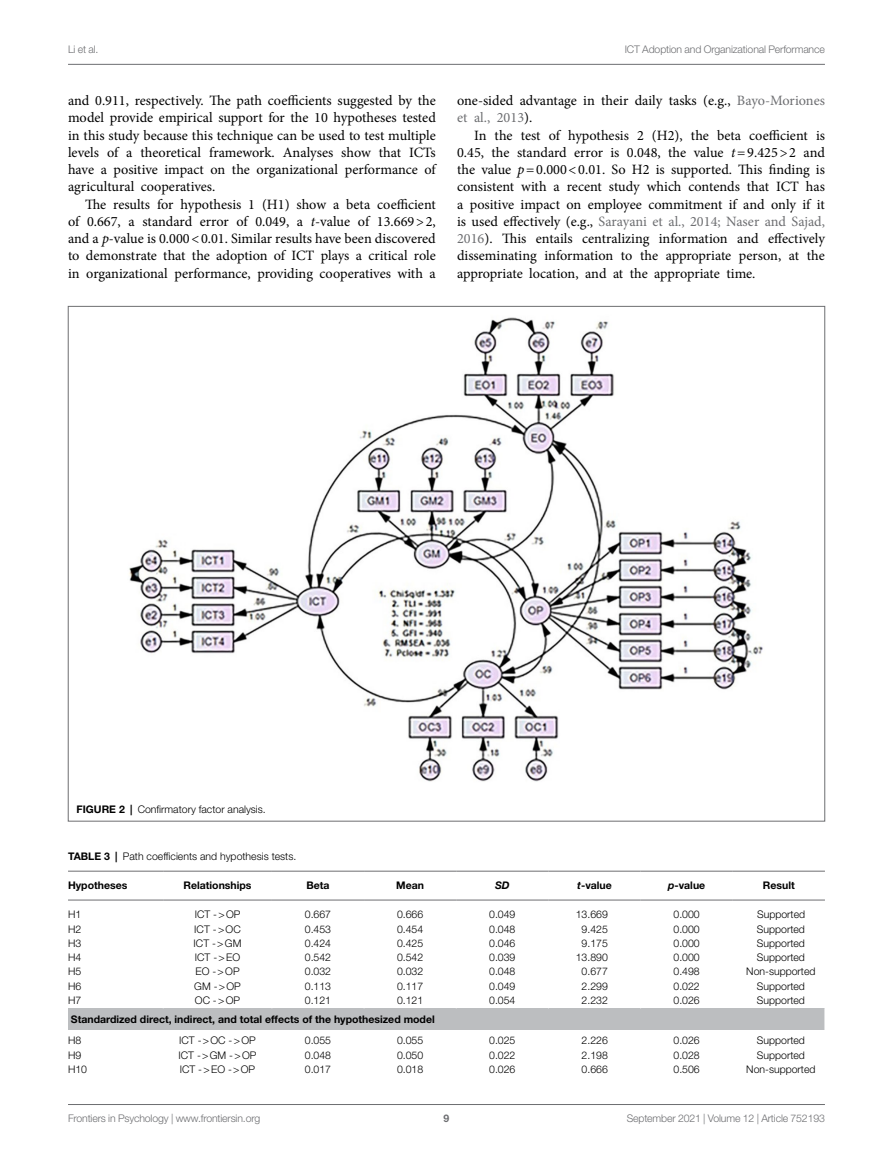
<style>
.page{position:relative;width:893px;height:1170px;background:#fff}
.page>*{position:absolute;margin:0;border:0;box-sizing:border-box;transform-origin:0 0}
.TEXT{font:14.25px/17.2px "Minion Pro";color:#000;text-align:justify}
.TB_TX{font:300 10.5px "Helvetica Neue LT Std";color:#000}
.t1{font:300 10.5px "Helvetica Neue LT Std";letter-spacing:-.015em;color:#6d6e71}
.TB_TX-2{font:700 10.5px "Helvetica Neue LT Std";color:#000}
.TB_CH{font:700 10.5px "Helvetica Neue LT Std";color:#000}
.TT{font:300 10.5px "Helvetica Neue LT Std";color:#000}
.FIG_LEG{font:300 10.5px "Helvetica Neue LT Std";color:#000}
.TB_CH-2{font:italic 700 10.5px "Helvetica Neue LT Std";color:#000}
.t2{font:700 10.5px "Helvetica Neue LT Std";color:#6d6e71}
.s1{font-style:italic}
.s2{color:#6d6e71}
.s3{font-weight:700}
</style>
<div class="page">
<hr style="left:68px;top:64px;width:757px;height:1px;background:#6d6e71">
<hr style="left:68px;top:1104px;width:757px;height:1px;background:#6d6e71">
<img style="left:129px;top:317px;width:634px;height:465px">
<div style="left:68px;top:1008px;width:757px;height:21px;background:#bcbec0"></div>
<hr style="left:163px;top:870px;width:109px;height:1px;background:#6d6e71">
<hr style="left:272px;top:870px;width:92px;height:1px;background:#6d6e71">
<hr style="left:364px;top:870px;width:92px;height:1px;background:#6d6e71">
<hr style="left:456px;top:870px;width:92px;height:1px;background:#6d6e71">
<hr style="left:548px;top:870px;width:93px;height:1px;background:#6d6e71">
<hr style="left:641px;top:870px;width:92px;height:1px;background:#6d6e71">
<hr style="left:733px;top:870px;width:92px;height:1px;background:#6d6e71">
<hr style="left:68px;top:870px;width:95px;height:1px;background:#6d6e71">
<hr style="left:68px;top:899px;width:95px;height:1px;background:#6d6e71">
<hr style="left:163px;top:899px;width:109px;height:1px;background:#6d6e71">
<hr style="left:272px;top:899px;width:92px;height:1px;background:#6d6e71">
<hr style="left:364px;top:899px;width:92px;height:1px;background:#6d6e71">
<hr style="left:456px;top:899px;width:92px;height:1px;background:#6d6e71">
<hr style="left:548px;top:899px;width:93px;height:1px;background:#6d6e71">
<hr style="left:641px;top:899px;width:92px;height:1px;background:#6d6e71">
<hr style="left:733px;top:899px;width:92px;height:1px;background:#6d6e71">
<p class="t1" style="left:68px;top:42px;width:32px">Li et al.</p>
<p class="t1" style="left:625px;top:42px;width:202px">ICT Adoption and Organizational Performance</p>
<p class="TEXT" style="left:68px;top:92px;width:369px">and 0.911, respectively. The path coefficients suggested by the model provide empirical support for the 10 hypotheses tested in this study because this technique can be used to test multiple levels of a theoretical framework. Analyses show that ICTs have a positive impact on the organizational performance of agricultural cooperatives.</p>
<p class="TEXT" style="left:68px;top:195px;width:369px;text-indent:17px">The results for hypothesis 1 (H1) show a beta coefficient of 0.667, a standard error of 0.049, a <span class="s1">t</span>-value of 13.669&gt;2, and a <span class="s1">p</span>-value is 0.000&lt;0.01. Similar results have been discovered to demonstrate that the adoption of ICT plays a critical role in organizational performance, providing cooperatives with a</p>
<p class="TEXT" style="left:457px;top:92px;width:369px">one-sided advantage in their daily tasks (e.g., <span class="s2">Bayo-Moriones et al., 2013</span>).</p>
<p class="TEXT" style="left:457px;top:126px;width:369px;text-indent:17px">In the test of hypothesis 2 (H2), the beta coefficient is 0.45, the standard error is 0.048, the value <span class="s1">t</span>=9.425&gt;2 and the value <span class="s1">p</span>=0.000&lt;0.01. So H2 is supported. This finding is consistent with a recent study which contends that ICT has a positive impact on employee commitment if and only if it is used effectively (e.g., <span class="s2">Sarayani et al., 2014; Naser and Sajad, 2016</span>). This entails centralizing information and effectively disseminating information to the appropriate person, at the appropriate location, and at the appropriate time.</p>
<p class="FIG_LEG" style="left:77px;top:802px;width:191px"><span class="s3">FIGURE 2 |</span> Confirmatory factor analysis.</p>
<p class="TT" style="left:68px;top:850px;width:230px"><span class="s3">TABLE 3 |</span> Path coefficients and hypothesis tests.</p>
<p class="TB_CH" style="left:68px;top:879px;width:61px">Hypotheses</p>
<p class="TB_CH" style="left:184px;top:879px;width:70px">Relationships</p>
<p class="TB_CH" style="left:306px;top:879px;width:25px">Beta</p>
<p class="TB_CH" style="left:396px;top:879px;width:29px">Mean</p>
<p class="TB_CH-2" style="left:495px;top:879px;width:16px">SD</p>
<p class="TB_CH" style="left:577px;top:879px;width:36px"><span class="s1">t</span>-value</p>
<p class="TB_CH" style="left:668px;top:879px;width:39px"><span class="s1">p</span>-value</p>
<p class="TB_CH" style="left:763px;top:879px;width:33px">Result</p>
<p class="TB_TX" style="left:68px;top:908px;width:15px">H1</p>
<p class="TB_TX" style="left:195px;top:908px;width:47px">ICT -&gt;OP</p>
<p class="TB_TX" style="left:305px;top:908px;width:28px">0.667</p>
<p class="TB_TX" style="left:397px;top:908px;width:28px">0.666</p>
<p class="TB_TX" style="left:489px;top:908px;width:28px">0.049</p>
<p class="TB_TX" style="left:576px;top:908px;width:34px">13.669</p>
<p class="TB_TX" style="left:673px;top:908px;width:28px">0.000</p>
<p class="TB_TX" style="left:757px;top:908px;width:50px">Supported</p>
<p class="TB_TX" style="left:68px;top:922px;width:15px">H2</p>
<p class="TB_TX" style="left:194px;top:922px;width:48px">ICT -&gt;OC</p>
<p class="TB_TX" style="left:305px;top:922px;width:28px">0.453</p>
<p class="TB_TX" style="left:397px;top:922px;width:28px">0.454</p>
<p class="TB_TX" style="left:489px;top:922px;width:28px">0.048</p>
<p class="TB_TX" style="left:582px;top:922px;width:28px">9.425</p>
<p class="TB_TX" style="left:673px;top:922px;width:28px">0.000</p>
<p class="TB_TX" style="left:757px;top:922px;width:50px">Supported</p>
<p class="TB_TX" style="left:68px;top:936px;width:15px">H3</p>
<p class="TB_TX" style="left:194px;top:936px;width:49px">ICT -&gt;GM</p>
<p class="TB_TX" style="left:305px;top:936px;width:28px">0.424</p>
<p class="TB_TX" style="left:397px;top:936px;width:28px">0.425</p>
<p class="TB_TX" style="left:489px;top:936px;width:28px">0.046</p>
<p class="TB_TX" style="left:582px;top:936px;width:28px">9.175</p>
<p class="TB_TX" style="left:673px;top:936px;width:28px">0.000</p>
<p class="TB_TX" style="left:757px;top:936px;width:50px">Supported</p>
<p class="TB_TX" style="left:68px;top:950px;width:15px">H4</p>
<p class="TB_TX" style="left:195px;top:950px;width:47px">ICT -&gt;EO</p>
<p class="TB_TX" style="left:305px;top:950px;width:28px">0.542</p>
<p class="TB_TX" style="left:397px;top:950px;width:28px">0.542</p>
<p class="TB_TX" style="left:489px;top:950px;width:28px">0.039</p>
<p class="TB_TX" style="left:576px;top:950px;width:34px">13.890</p>
<p class="TB_TX" style="left:673px;top:950px;width:28px">0.000</p>
<p class="TB_TX" style="left:757px;top:950px;width:50px">Supported</p>
<p class="TB_TX" style="left:68px;top:965px;width:15px">H5</p>
<p class="TB_TX" style="left:195px;top:965px;width:46px">EO -&gt;OP</p>
<p class="TB_TX" style="left:305px;top:965px;width:28px">0.032</p>
<p class="TB_TX" style="left:397px;top:965px;width:28px">0.032</p>
<p class="TB_TX" style="left:489px;top:965px;width:28px">0.048</p>
<p class="TB_TX" style="left:582px;top:965px;width:28px">0.677</p>
<p class="TB_TX" style="left:673px;top:965px;width:28px">0.498</p>
<p class="TB_TX" style="left:746px;top:965px;width:71px">Non-supported</p>
<p class="TB_TX" style="left:68px;top:979px;width:15px">H6</p>
<p class="TB_TX" style="left:194px;top:979px;width:48px">GM -&gt;OP</p>
<p class="TB_TX" style="left:305px;top:979px;width:28px">0.113</p>
<p class="TB_TX" style="left:397px;top:979px;width:28px">0.117</p>
<p class="TB_TX" style="left:489px;top:979px;width:28px">0.049</p>
<p class="TB_TX" style="left:582px;top:979px;width:28px">2.299</p>
<p class="TB_TX" style="left:673px;top:979px;width:28px">0.022</p>
<p class="TB_TX" style="left:757px;top:979px;width:50px">Supported</p>
<p class="TB_TX" style="left:68px;top:993px;width:15px">H7</p>
<p class="TB_TX" style="left:195px;top:993px;width:47px">OC -&gt;OP</p>
<p class="TB_TX" style="left:305px;top:993px;width:28px">0.121</p>
<p class="TB_TX" style="left:397px;top:993px;width:28px">0.121</p>
<p class="TB_TX" style="left:489px;top:993px;width:28px">0.054</p>
<p class="TB_TX" style="left:582px;top:993px;width:28px">2.232</p>
<p class="TB_TX" style="left:673px;top:993px;width:28px">0.026</p>
<p class="TB_TX" style="left:757px;top:993px;width:50px">Supported</p>
<p class="TB_TX-2" style="left:71px;top:1012px;width:365px">Standardized direct, indirect, and total effects of the hypothesized model</p>
<p class="TB_TX" style="left:68px;top:1034px;width:15px">H8</p>
<p class="TB_TX" style="left:179px;top:1034px;width:78px">ICT -&gt;OC -&gt;OP</p>
<p class="TB_TX" style="left:305px;top:1034px;width:28px">0.055</p>
<p class="TB_TX" style="left:397px;top:1034px;width:28px">0.055</p>
<p class="TB_TX" style="left:489px;top:1034px;width:28px">0.025</p>
<p class="TB_TX" style="left:582px;top:1034px;width:28px">2.226</p>
<p class="TB_TX" style="left:673px;top:1034px;width:28px">0.026</p>
<p class="TB_TX" style="left:757px;top:1034px;width:50px">Supported</p>
<p class="TB_TX" style="left:68px;top:1048px;width:15px">H9</p>
<p class="TB_TX" style="left:179px;top:1048px;width:79px">ICT -&gt;GM -&gt;OP</p>
<p class="TB_TX" style="left:305px;top:1048px;width:28px">0.048</p>
<p class="TB_TX" style="left:397px;top:1048px;width:28px">0.050</p>
<p class="TB_TX" style="left:489px;top:1048px;width:28px">0.022</p>
<p class="TB_TX" style="left:582px;top:1048px;width:28px">2.198</p>
<p class="TB_TX" style="left:673px;top:1048px;width:28px">0.028</p>
<p class="TB_TX" style="left:757px;top:1048px;width:50px">Supported</p>
<p class="TB_TX" style="left:68px;top:1062px;width:21px">H10</p>
<p class="TB_TX" style="left:180px;top:1062px;width:77px">ICT -&gt;EO -&gt;OP</p>
<p class="TB_TX" style="left:305px;top:1062px;width:28px">0.017</p>
<p class="TB_TX" style="left:397px;top:1062px;width:28px">0.018</p>
<p class="TB_TX" style="left:489px;top:1062px;width:28px">0.026</p>
<p class="TB_TX" style="left:582px;top:1062px;width:28px">0.666</p>
<p class="TB_TX" style="left:673px;top:1062px;width:28px">0.506</p>
<p class="TB_TX" style="left:746px;top:1062px;width:71px">Non-supported</p>
<p class="t1" style="left:68px;top:1111px;width:194px">Frontiers in Psychology | www.frontiersin.org</p>
<p class="t2" style="left:444px;top:1111px;width:7px">9</p>
<p class="t1" style="left:627px;top:1111px;width:200px">September 2021 | Volume 12 | Article 752193</p>
</div>
